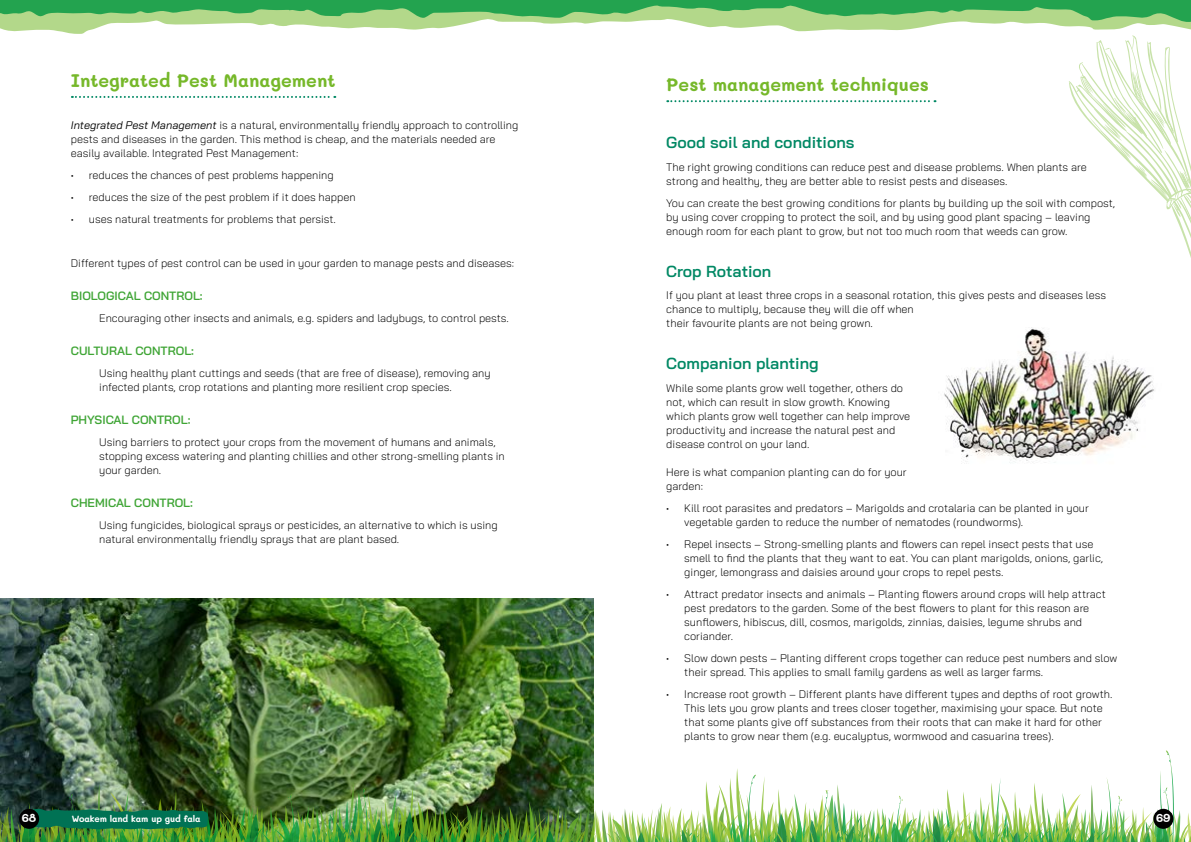
<style>
.page{position:relative;width:1191px;height:842px;background:#fff}
.page>*{position:absolute;margin:0;border:0;box-sizing:border-box;transform-origin:0 0}
.t1{font:700 18px "Mali";color:#76b82a}
.t2{font:600 16px "Bai Jamjuree";color:#008864}
.t3{font:600 12px "Bai Jamjuree";color:#3fa535}
.t4{font:700 12px "Mali";color:#fff}
.t5{font:300 11px/14px "Bai Jamjuree";color:#000}
.t6{font:700 9px "Mali";letter-spacing:-.015em;color:#fff}
.s1{font-weight:400;font-style:italic}
</style>
<div class="page">
<svg style="left:72px;top:96px;width:263px;height:2px"></svg>
<svg style="left:667px;top:100px;width:268px;height:2px"></svg>
<img style="left:0;top:599px;width:593px;height:151px">
<img style="left:944px;top:327px;width:211px;height:136px">
<svg style="left:1069px;top:36px;width:122px;height:222px"></svg>
<svg style="left:1139px;top:126px;width:6px;height:8px"></svg>
<svg style="left:0;top:23px;width:1191px;height:13px"></svg>
<svg style="left:0;top:0;width:1191px;height:23px"></svg>
<img style="left:0;top:750px;width:1191px;height:92px">
<div style="left:19px;top:809px;width:20px;height:20px;background:#000;border-radius:50%"></div>
<h1 class="t1" style="left:71px;top:70px;width:266px">Integrated Pest Management</h1>
<p class="t5" style="left:71px;top:118px;width:449px"><span class="s1">Integrated Pest Management</span> is a natural, environmentally friendly approach to controlling pests and diseases in the garden. This method is cheap, and the materials needed are easily available. Integrated Pest Management:</p>
<p class="t5" style="left:71px;top:168px;width:264px">• reduces the chances of pest problems happening</p>
<p class="t5" style="left:71px;top:190px;width:286px">• reduces the size of the pest problem if it does happen</p>
<p class="t5" style="left:71px;top:212px;width:267px">• uses natural treatments for problems that persist.</p>
<p class="t5" style="left:71px;top:256px;width:445px">Different types of pest control can be used in your garden to manage pests and diseases:</p>
<p class="t3" style="left:71px;top:289px;width:133px">BIOLOGICAL CONTROL:</p>
<p class="t5" style="left:99px;top:311px;width:411px">Encouraging other insects and animals, e.g. spiders and ladybugs, to control pests.</p>
<p class="t3" style="left:71px;top:344px;width:125px">CULTURAL CONTROL:</p>
<p class="t5" style="left:99px;top:366px;width:393px">Using healthy plant cuttings and seeds (that are free of disease), removing any infected plants, crop rotations and planting more resilient crop species.</p>
<p class="t3" style="left:71px;top:413px;width:121px">PHYSICAL CONTROL:</p>
<p class="t5" style="left:99px;top:435px;width:407px">Using barriers to protect your crops from the movement of humans and animals, stopping excess watering and planting chillies and other strong-smelling plants in your garden.</p>
<p class="t3" style="left:71px;top:496px;width:124px">CHEMICAL CONTROL:</p>
<p class="t5" style="left:99px;top:518px;width:400px">Using fungicides, biological sprays or pesticides, an alternative to which is using natural environmentally friendly sprays that are plant based.</p>
<h1 class="t1" style="left:666px;top:74px;width:264px">Pest management techniques</h1>
<h2 class="t2" style="left:666px;top:133px;width:190px">Good soil and conditions</h2>
<p class="t5" style="left:666px;top:160px;width:422px">The right growing conditions can reduce pest and disease problems. When plants are strong and healthy, they are better able to resist pests and diseases.</p>
<p class="t5" style="left:666px;top:196px;width:450px">You can create the best growing conditions for plants by building up the soil with compost, by using cover cropping to protect the soil, and by using good plant spacing – leaving enough room for each plant to grow, but not too much room that weeds can grow.</p>
<h2 class="t2" style="left:666px;top:262px;width:107px">Crop Rotation</h2>
<p class="t5" style="left:666px;top:288px;width:441px">If you plant at least three crops in a seasonal rotation, this gives pests and diseases less chance to multiply, because they will die off when<br>their favourite plants are not being grown.</p>
<h2 class="t2" style="left:666px;top:355px;width:154px">Companion planting</h2>
<p class="t5" style="left:666px;top:381px;width:245px">While some plants grow well together, others do not, which can result in slow growth. Knowing which plants grow well together can help improve productivity and increase the natural pest and disease control on your land.</p>
<p class="t5" style="left:666px;top:465px;width:242px">Here is what companion planting can do for your garden:</p>
<p class="t5" style="left:684px;top:501px;width:406px;text-indent:-18px">• Kill root parasites and predators – Marigolds and crotalaria can be planted in your vegetable garden to reduce the number of nematodes (roundworms).</p>
<p class="t5" style="left:684px;top:537px;width:420px;text-indent:-18px">• Repel insects – Strong-smelling plants and flowers can repel insect pests that use smell to find the plants that they want to eat. You can plant marigolds, onions, garlic, ginger, lemongrass and daisies around your crops to repel pests.</p>
<p class="t5" style="left:684px;top:587px;width:423px;text-indent:-18px">• Attract predator insects and animals – Planting flowers around crops will help attract pest predators to the garden. Some of the best flowers to plant for this reason are sunflowers, hibiscus, dill, cosmos, marigolds, zinnias, daisies, legume shrubs and coriander.</p>
<p class="t5" style="left:684px;top:651px;width:434px;text-indent:-18px">• Slow down pests – Planting different crops together can reduce pest numbers and slow their spread. This applies to small family gardens as well as larger farms.</p>
<p class="t5" style="left:684px;top:687px;width:429px;text-indent:-18px">• Increase root growth – Different plants have different types and depths of root growth.<br>This lets you grow plants and trees closer together, maximising your space. But note that some plants give off substances from their roots that can make it hard for other plants to grow near them (e.g. eucalyptus, wormwood and casuarina trees).</p>
<p class="t4" style="left:22px;top:811px;width:16px">68</p>
<p class="t6" style="left:72px;top:814px;width:130px">Woakem land kam up gud fala</p>
<p class="t4" style="left:1156px;top:811px;width:16px">69</p>
</div>
